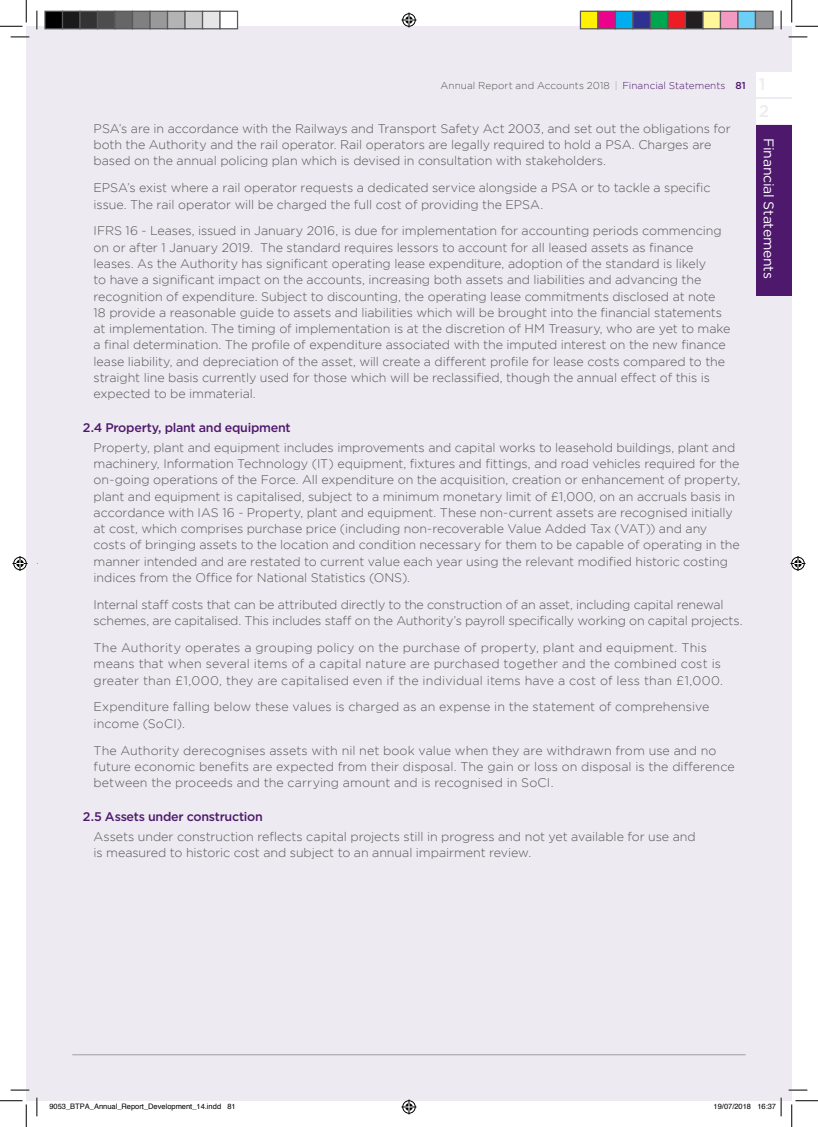
<style>
.page{position:relative;width:818px;height:1127px;background:#fff}
.page>*{position:absolute;margin:0;border:0;box-sizing:border-box;transform-origin:0 0}
.t1{font:14.12px "Gotham";letter-spacing:-.02em;color:#fff}
.t2{font:300 12.5px/16.2px "Gotham";letter-spacing:-.005em;color:#535755}
.t3{font:300 12.5px/16.2px "Gotham";letter-spacing:.015em;color:#535755}
.t4{font:500 12.5px "Gotham";letter-spacing:-.02em;color:#4e196c}
.t5{font:300 10px "Gotham";letter-spacing:.005em;color:#535755}
.t6{font:7.5px "Helvetica";color:#000}
.s1{color:#9da1a0}
.s2{color:#4e196c}
.s3{font-weight:500;color:#4e196c}
</style>
<div class="page">
<div style="left:26px;top:26px;width:766px;height:1074px;background:#edeaf1"></div>
<hr style="left:72px;top:1054px;width:674px;height:1px;background:#9da1a0">
<div style="left:756px;top:72px;width:36px;height:25px;background:#fff"></div>
<div style="left:756px;top:99px;width:36px;height:24px;background:#fff"></div>
<div style="left:756px;top:126px;width:36px;height:170px;background:#4e196c"></div>
<svg style="left:11px;top:36px;width:18px;height:2px"></svg>
<svg style="left:788px;top:36px;width:19px;height:2px"></svg>
<svg style="left:11px;top:1089px;width:18px;height:1px"></svg>
<svg style="left:788px;top:1089px;width:19px;height:1px"></svg>
<svg style="left:36px;top:11px;width:2px;height:18px"></svg>
<svg style="left:36px;top:1097px;width:2px;height:18px"></svg>
<svg style="left:780px;top:11px;width:2px;height:18px"></svg>
<svg style="left:0;top:0;width:27px;height:27px"></svg>
<svg style="left:0;top:1100px;width:27px;height:26px"></svg>
<svg style="left:791px;top:0;width:27px;height:27px"></svg>
<svg style="left:791px;top:1100px;width:27px;height:26px"></svg>
<svg style="left:401px;top:13px;width:15px;height:15px"></svg>
<svg style="left:401px;top:1099px;width:15px;height:15px"></svg>
<svg style="left:13px;top:556px;width:15px;height:15px"></svg>
<svg style="left:790px;top:556px;width:15px;height:15px"></svg>
<div style="left:45px;top:11px;width:18px;height:18px;background:#000"></div>
<div style="left:44px;top:11px;width:19px;height:18px;border:1px solid #595959"></div>
<div style="left:63px;top:11px;width:17px;height:18px;background:#1a1a1a"></div>
<div style="left:62px;top:11px;width:19px;height:18px;border:1px solid #595959"></div>
<div style="left:80px;top:11px;width:18px;height:18px;background:#333"></div>
<div style="left:79px;top:11px;width:19px;height:18px;border:1px solid #595959"></div>
<div style="left:98px;top:11px;width:17px;height:18px;background:#4d4d4d"></div>
<div style="left:97px;top:11px;width:19px;height:18px;border:1px solid #595959"></div>
<div style="left:115px;top:11px;width:18px;height:18px;background:#666"></div>
<div style="left:114px;top:11px;width:19px;height:18px;border:1px solid #595959"></div>
<div style="left:133px;top:11px;width:17px;height:18px;background:#808080"></div>
<div style="left:132px;top:11px;width:19px;height:18px;border:1px solid #595959"></div>
<div style="left:150px;top:11px;width:18px;height:18px;background:#999"></div>
<div style="left:149px;top:11px;width:19px;height:18px;border:1px solid #595959"></div>
<div style="left:168px;top:11px;width:17px;height:18px;background:#b3b3b3"></div>
<div style="left:167px;top:11px;width:19px;height:18px;border:1px solid #595959"></div>
<div style="left:185px;top:11px;width:18px;height:18px;background:#ccc"></div>
<div style="left:184px;top:11px;width:19px;height:18px;border:1px solid #595959"></div>
<div style="left:203px;top:11px;width:17px;height:18px;background:#e6e6e6"></div>
<div style="left:202px;top:11px;width:19px;height:18px;border:1px solid #595959"></div>
<div style="left:220px;top:11px;width:18px;height:18px;background:#fff"></div>
<div style="left:219px;top:11px;width:19px;height:18px;border:1px solid #595959"></div>
<div style="left:580px;top:11px;width:18px;height:18px;background:#fff101"></div>
<div style="left:580px;top:11px;width:18px;height:18px;border:1px solid #595959"></div>
<div style="left:598px;top:11px;width:17px;height:18px;background:#ed028c"></div>
<div style="left:597px;top:11px;width:19px;height:18px;border:1px solid #595959"></div>
<div style="left:615px;top:11px;width:18px;height:18px;background:#00aeef"></div>
<div style="left:615px;top:11px;width:18px;height:18px;border:1px solid #595959"></div>
<div style="left:633px;top:11px;width:17px;height:18px;background:#2e3092"></div>
<div style="left:632px;top:11px;width:19px;height:18px;border:1px solid #595959"></div>
<div style="left:650px;top:11px;width:18px;height:18px;background:#00a54f"></div>
<div style="left:650px;top:11px;width:18px;height:18px;border:1px solid #595959"></div>
<div style="left:668px;top:11px;width:17px;height:18px;background:#ee1d23"></div>
<div style="left:667px;top:11px;width:19px;height:18px;border:1px solid #595959"></div>
<div style="left:685px;top:11px;width:18px;height:18px;background:#231f20"></div>
<div style="left:685px;top:11px;width:18px;height:18px;border:1px solid #595959"></div>
<div style="left:703px;top:11px;width:17px;height:18px;background:#fff79a"></div>
<div style="left:702px;top:11px;width:19px;height:18px;border:1px solid #595959"></div>
<div style="left:720px;top:11px;width:18px;height:18px;background:#f499c2"></div>
<div style="left:720px;top:11px;width:18px;height:18px;border:1px solid #595959"></div>
<div style="left:738px;top:11px;width:17px;height:18px;background:#6bcff6"></div>
<div style="left:737px;top:11px;width:19px;height:18px;border:1px solid #595959"></div>
<div style="left:755px;top:11px;width:18px;height:18px;background:#939598"></div>
<div style="left:755px;top:11px;width:18px;height:18px;border:1px solid #595959"></div>
<svg style="left:757px;top:1097px;width:25px;height:18px"></svg>
<p class="t5" style="left:440px;top:79px;width:307px">Annual Report and Accounts 2018 <span class="s1">|</span> <span class="s2">Financial Statements</span> <span class="s3">81</span></p>
<p class="t2" style="left:94px;top:120px;width:639px">PSA’s are in accordance with the Railways and Transport Safety Act 2003, and set out the obligations for both the Authority and the rail operator. Rail operators are legally required to hold a PSA. Charges are based on the annual policing plan which is devised in consultation with stakeholders.</p>
<p class="t2" style="left:94px;top:179px;width:619px">EPSA’s exist where a rail operator requests a dedicated service alongside a PSA or to tackle a specific issue. The rail operator will be charged the full cost of providing the EPSA.</p>
<p class="t2" style="left:94px;top:222px;width:638px">IFRS 16 - Leases, issued in January 2016, is due for implementation for accounting periods commencing on or after 1 January 2019. The standard requires lessors to account for all leased assets as finance leases. As the Authority has significant operating lease expenditure, adoption of the standard is likely<br>to have a significant impact on the accounts, increasing both assets and liabilities and advancing the recognition of expenditure. Subject to discounting, the operating lease commitments disclosed at note 18 provide a reasonable guide to assets and liabilities which will be brought into the financial statements at implementation. The timing of implementation is at the discretion of HM Treasury, who are yet to make a final determination. The profile of expenditure associated with the imputed interest on the new finance lease liability, and depreciation of the asset, will create a different profile for lease costs compared to the straight line basis currently used for those which will be reclassified, though the annual effect of this is expected to be immaterial.</p>
<p class="t4" style="left:83px;top:419px;width:209px">2.4 Property, plant and equipment</p>
<p class="t2" style="left:94px;top:439px;width:648px">Property, plant and equipment includes improvements and capital works to leasehold buildings, plant and machinery, Information Technology (IT) equipment, fixtures and fittings, and road vehicles required for the on-going operations of the Force. All expenditure on the acquisition, creation or enhancement of property, plant and equipment is capitalised, subject to a minimum monetary limit of £1,000, on an accruals basis in accordance with IAS 16 - Property, plant and equipment. These non-current assets are recognised initially at cost, which comprises purchase price (including non-recoverable Value Added Tax (VAT)) and any costs of bringing assets to the location and condition necessary for them to be capable of operating in the manner intended and are restated to current value each year using the relevant modified historic costing indices from the Office for National Statistics (ONS).</p>
<p class="t2" style="left:94px;top:596px;width:650px">Internal staff costs that can be attributed directly to the construction of an asset, including capital renewal schemes, are capitalised. This includes staff on the Authority’s payroll specifically working on capital projects.</p>
<p class="t3" style="left:94px;top:639px;width:631px">The Authority operates a grouping policy on the purchase of property, plant and equipment. This means that when several items of a capital nature are purchased together and the combined cost is greater than £1,000, they are capitalised even if the individual items have a cost of less than £1,000.</p>
<p class="t2" style="left:94px;top:698px;width:617px">Expenditure falling below these values is charged as an expense in the statement of comprehensive income (SoCI).</p>
<p class="t2" style="left:94px;top:741px;width:643px">The Authority derecognises assets with nil net book value when they are withdrawn from use and no future economic benefits are expected from their disposal. The gain or loss on disposal is the difference between the proceeds and the carrying amount and is recognised in SoCI.</p>
<p class="t4" style="left:83px;top:808px;width:181px">2.5 Assets under construction</p>
<p class="t2" style="left:94px;top:827px;width:604px">Assets under construction reflects capital projects still in progress and not yet available for use and is measured to historic cost and subject to an annual impairment review.</p>
<p class="t1" style="left:778px;top:138px;width:142px;rotate:90deg">Financial Statements</p>
<p class="t6" style="left:49px;top:1100px;width:188px">9053_BTPA_Annual_Report_Development_14.indd 81</p>
<p class="t6" style="left:713px;top:1100px;width:64px">19/07/2018 16:37</p>
</div>
